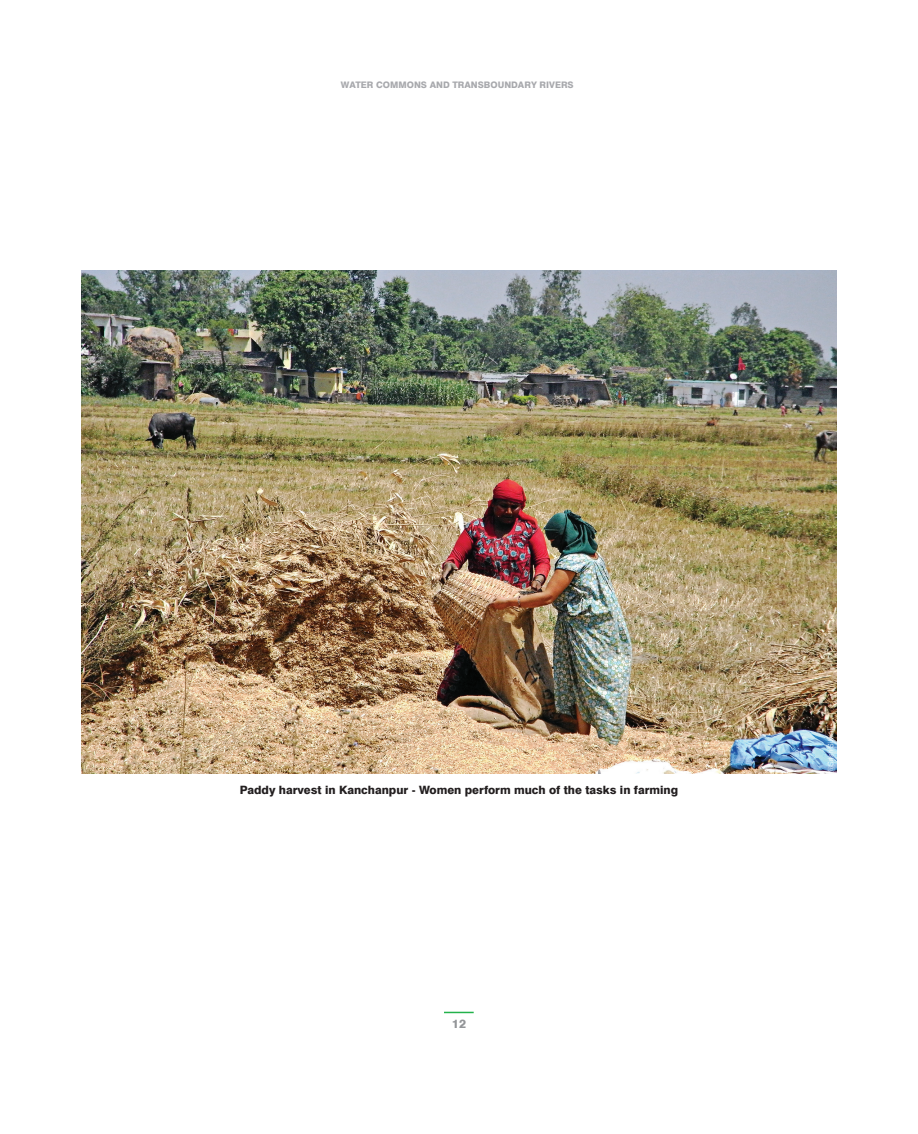
<style>
.page{position:relative;width:918px;height:1134px;background:#fff}
.page>*{position:absolute;margin:0;border:0;box-sizing:border-box;transform-origin:0 0}
.t1{font:800 12px "Swiss 721 BT";color:#939598}
.t2{font:800 11.55px "Swiss 721 BT";color:#231f20}
.t3{font:800 9px "Swiss 721 BT";color:#a8a9ad}
.t4{font:300 7.65px "Swiss 721 BT";color:#fff}
</style>
<div class="page">
<hr style="left:444px;top:1012px;width:30px;height:1px;background:#23b24b">
<img style="left:81px;top:270px;width:756px;height:504px">
<p class="t3" style="left:341px;top:79px;width:234px">WATER COMMONS AND TRANSBOUNDARY RIVERS</p>
<p class="t2" style="left:240px;top:783px;width:440px">Paddy harvest in Kanchanpur - Women perform much of the tasks in farming</p>
<p class="t1" style="left:452px;top:1017px;width:16px">12</p>
<p class="t4" style="left:826px;top:773px;width:46px;rotate:-90deg">@Sristi Silwal</p>
</div>
